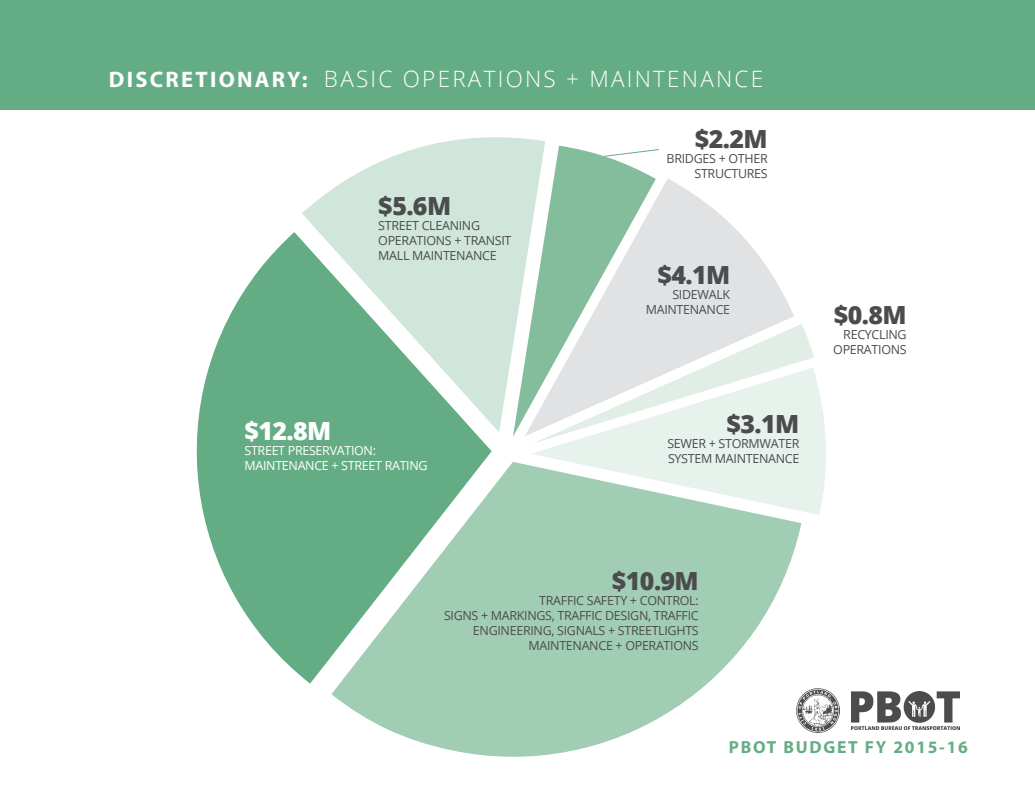
<style>
.page{position:relative;width:1035px;height:810px;background:#fff}
.page>*{position:absolute;margin:0;border:0;box-sizing:border-box;transform-origin:0 0}
.t1{font:800 25px "Open Sans";letter-spacing:-.025em;color:#4b4c4d}
.t2{font:800 25px "Open Sans";color:#fff}
.t3{font:300 22.5px "Open Sans";letter-spacing:.1em;color:#fff}
.t4{font:700 17.5px "Myriad Pro";letter-spacing:.1em;color:#64ad84}
.t5{font:12.5px/15px "Open Sans";letter-spacing:-.025em;color:#4b4c4d;text-align:right}
.t6{font:12.5px/15px "Open Sans";letter-spacing:-.025em;color:#fff}
.s1{font-family:"Myriad Pro";font-weight:700}
</style>
<div class="page">
<svg style="left:532px;top:372px;width:294px;height:143px;fill:#e7f2ec"></svg>
<svg style="left:532px;top:324px;width:282px;height:120px;fill:#e7f2ec"></svg>
<svg style="left:656px;top:179px;width:138px;height:257px"></svg>
<svg style="left:513px;top:146px;width:143px;height:291px"></svg>
<svg style="left:302px;top:137px;width:243px;height:295px;fill:#d0e6da"></svg>
<svg style="left:196px;top:232px;width:296px;height:452px;fill:#64ad84"></svg>
<svg style="left:331px;top:462px;width:470px;height:295px;fill:#a2cdb5"></svg>
<div style="left:0;top:0;width:1035px;height:110px;background:#64ad84"></div>
<img style="left:796px;top:688px;width:44px;height:44px">
<img style="left:851px;top:691px;width:109px;height:39px">
<svg style="left:603px;top:148px;width:56px;height:9px"></svg>
<h2 class="t3" style="left:109px;top:64px;width:656px"><span class="s1">DISCRETIONARY:</span> BASIC OPERATIONS + MAINTENANCE</h2>
<h1 class="t1" style="left:378px;top:187px;width:74px">$5.6M</h1>
<p class="t5" style="left:378px;top:217px;width:135px;text-align:left">STREET CLEANING<br>OPERATIONS + TRANSIT<br>MALL MAINTENANCE</p>
<h1 class="t2" style="left:244px;top:412px;width:88px">$12.8M</h1>
<p class="t6" style="left:244px;top:442px;width:185px">STREET PRESERVATION:<br>MAINTENANCE + STREET RATING</p>
<h1 class="t1" style="left:695px;top:119px;width:74px">$2.2M</h1>
<p class="t5" style="left:667px;top:150px;width:103px">BRIDGES + OTHER<br>STRUCTURES</p>
<h1 class="t1" style="left:657px;top:256px;width:74px">$4.1M</h1>
<p class="t5" style="left:646px;top:287px;width:86px">SIDEWALK<br>MAINTENANCE</p>
<h1 class="t1" style="left:727px;top:405px;width:74px">$3.1M</h1>
<p class="t5" style="left:667px;top:436px;width:134px;text-align:left">SEWER + STORMWATER<br>SYSTEM MAINTENANCE</p>
<h1 class="t1" style="left:834px;top:296px;width:74px">$0.8M</h1>
<p class="t5" style="left:833px;top:326px;width:75px">RECYCLING<br>OPERATIONS</p>
<h1 class="t1" style="left:612px;top:562px;width:88px">$10.9M</h1>
<p class="t5" style="left:444px;top:593px;width:256px">TRAFFIC SAFETY + CONTROL:<br>SIGNS + MARKINGS, TRAFFIC DESIGN, TRAFFIC ENGINEERING, SIGNALS + STREETLIGHTS MAINTENANCE + OPERATIONS</p>
<h3 class="t4" style="left:729px;top:736px;width:241px">PBOT BUDGET FY 2015-16</h3>
</div>
